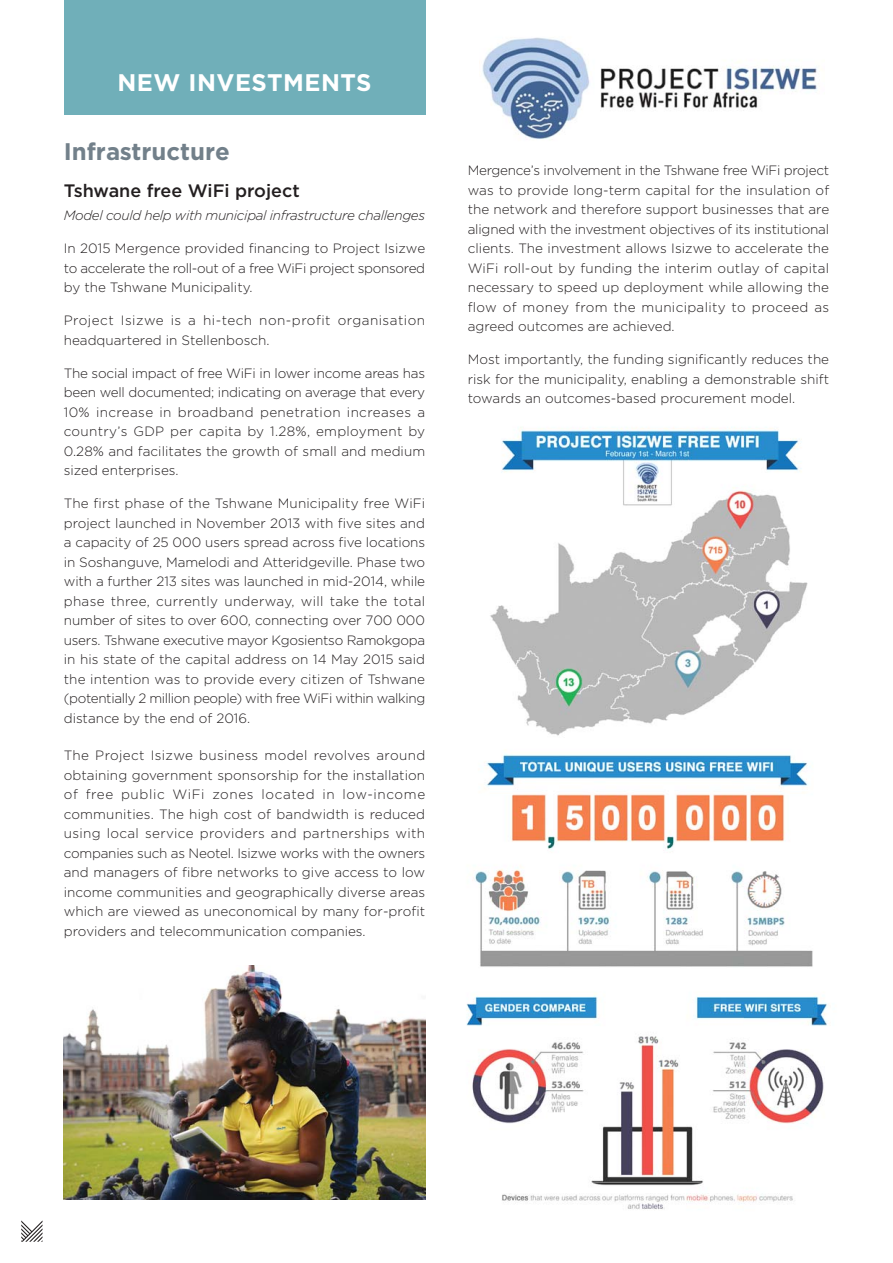
<style>
.page{position:relative;width:893px;height:1263px;background:#fff}
.page>*{position:absolute;margin:0;border:0;box-sizing:border-box;transform-origin:0 0}
.t1{font:700 24px "Gotham";color:#72808a}
.t2{font:700 24px "Gotham";letter-spacing:.02em;color:#fff}
.t3{font:500 18px "Gotham";color:#231f20}
.t4{font:300 13.5px/19.5px "Gotham";color:#231f20;text-align:justify}
.t5{font:300 13.5px/19.5px "Gotham";letter-spacing:.03em;color:#231f20}
.t6{font:italic 300 13.5px "Gotham";letter-spacing:-.025em;color:#231f20}
</style>
<div class="page">
<svg style="left:21px;top:1220px;width:22px;height:22px"></svg>
<img style="left:482px;top:37px;width:335px;height:102px">
<div style="left:64px;top:0;width:361px;height:115px;background:#70afb9"></div>
<img style="left:64px;top:965px;width:361px;height:234px">
<img style="left:466px;top:427px;width:362px;height:783px">
<h1 class="t2" style="left:118px;top:74px;width:255px">NEW INVESTMENTS</h1>
<h1 class="t1" style="left:64px;top:142px;width:168px">Infrastructure</h1>
<h2 class="t3" style="left:64px;top:184px;width:237px">Tshwane free WiFi project</h2>
<p class="t6" style="left:64px;top:210px;width:363px">Model could help with municipal infrastructure challenges</p>
<p class="t4" style="left:64px;top:240px;width:363px">In 2015 Mergence provided financing to Project Isizwe to accelerate the roll-out of a free WiFi project sponsored by the Tshwane Municipality.</p>
<p class="t5" style="left:64px;top:312px;width:363px">Project Isizwe is a hi-tech non-profit organisation headquartered in Stellenbosch.</p>
<p class="t4" style="left:64px;top:364px;width:363px">The social impact of free WiFi in lower income areas has been well documented; indicating on average that every 10% increase in broadband penetration increases a country’s GDP per capita by 1.28%, employment by 0.28% and facilitates the growth of small and medium sized enterprises.</p>
<p class="t4" style="left:64px;top:495px;width:363px">The first phase of the Tshwane Municipality free WiFi project launched in November 2013 with five sites and a capacity of 25 000 users spread across five locations in Soshanguve, Mamelodi and Atteridgeville. Phase two with a further 213 sites was launched in mid-2014, while phase three, currently underway, will take the total number of sites to over 600, connecting over 700 000 users. Tshwane executive mayor Kgosientso Ramokgopa in his state of the capital address on 14 May 2015 said the intention was to provide every citizen of Tshwane (potentially 2 million people) with free WiFi within walking distance by the end of 2016.</p>
<p class="t4" style="left:64px;top:747px;width:363px">The Project Isizwe business model revolves around obtaining government sponsorship for the installation of free public WiFi zones located in low-income communities. The high cost of bandwidth is reduced using local service providers and partnerships with companies such as Neotel. Isizwe works with the owners and managers of fibre networks to give access to low income communities and geographically diverse areas which are viewed as uneconomical by many for-profit providers and telecommunication companies.</p>
<p class="t4" style="left:468px;top:162px;width:363px">Mergence’s involvement in the Tshwane free WiFi project was to provide long-term capital for the insulation of the network and therefore support businesses that are aligned with the investment objectives of its institutional clients. The investment allows Isizwe to accelerate the WiFi roll-out by funding the interim outlay of capital necessary to speed up deployment while allowing the flow of money from the municipality to proceed as agreed outcomes are achieved.</p>
<p class="t4" style="left:468px;top:351px;width:363px">Most importantly, the funding significantly reduces the risk for the municipality, enabling a demonstrable shift towards an outcomes-based procurement model.</p>
</div>
